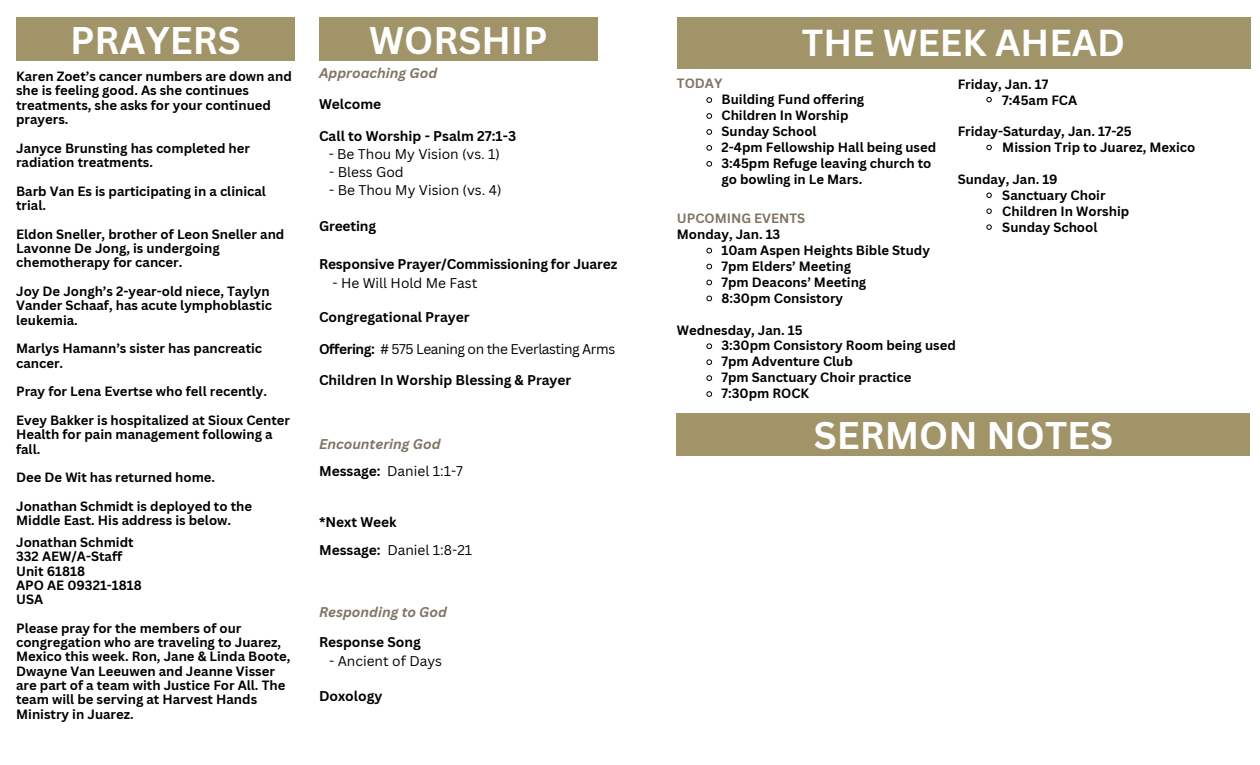
<style>
.page{position:relative;width:1260px;height:765px;background:#fff}
.page>*{position:absolute;margin:0;border:0;box-sizing:border-box;transform-origin:0 0}
.t1{font:700 37.5px "Canva Sans";color:#fff}
.t2{font:700 36.62px "Canva Sans";color:#fff}
.t3{font:700 13.75px "Canva Sans";color:#000}
.t4{font:13.75px "Canva Sans";color:#000}
.t5{font:italic 700 13.75px/30.1px "Canva Sans";color:#807465}
.t6{font:13.75px "Canva Sans";letter-spacing:-.03em;color:#000}
.t7{font:700 13.12px/14.4px "Canva Sans";color:#000}
.t8{font:700 13.12px/16px "Canva Sans";color:#807465}
.s1{font-weight:700}
.s2{color:#000}
.s3{font-style:normal;color:#000}
</style>
<div class="page">
<div style="left:677px;top:17px;width:573px;height:51px;background:#a09468"></div>
<div style="left:16px;top:17px;width:279px;height:44px;background:#a09468"></div>
<div style="left:319px;top:17px;width:279px;height:44px;background:#a09468"></div>
<svg style="left:706px;top:97px;width:7px;height:6px"></svg>
<svg style="left:706px;top:113px;width:7px;height:6px"></svg>
<svg style="left:706px;top:129px;width:7px;height:6px"></svg>
<svg style="left:706px;top:145px;width:7px;height:6px"></svg>
<svg style="left:706px;top:161px;width:7px;height:6px"></svg>
<div style="left:677px;top:413px;width:573px;height:43px;background:#a09468"></div>
<svg style="left:986px;top:96px;width:6px;height:7px"></svg>
<svg style="left:986px;top:144px;width:6px;height:7px"></svg>
<svg style="left:986px;top:192px;width:6px;height:6px"></svg>
<svg style="left:986px;top:208px;width:6px;height:6px"></svg>
<svg style="left:986px;top:224px;width:6px;height:6px"></svg>
<svg style="left:706px;top:247px;width:7px;height:7px"></svg>
<svg style="left:706px;top:263px;width:7px;height:7px"></svg>
<svg style="left:706px;top:279px;width:7px;height:7px"></svg>
<svg style="left:706px;top:295px;width:7px;height:7px"></svg>
<svg style="left:706px;top:343px;width:7px;height:7px"></svg>
<svg style="left:706px;top:359px;width:7px;height:6px"></svg>
<svg style="left:706px;top:375px;width:7px;height:6px"></svg>
<svg style="left:706px;top:391px;width:7px;height:6px"></svg>
<h3 class="t1" style="left:70px;top:14px;width:172px">PRAYERS</h3>
<h3 class="t1" style="left:369px;top:14px;width:180px">WORSHIP</h3>
<h1 class="t2" style="left:802px;top:17px;width:325px">THE WEEK AHEAD</h1>
<h3 class="t7" style="left:16px;top:69px;width:277px">Karen Zoet’s cancer numbers are down and she is feeling good. As she continues treatments, she asks for your continued prayers.</h3>
<h3 class="t7" style="left:16px;top:140px;width:236px">Janyce Brunsting has completed her radiation treatments.</h3>
<h3 class="t7" style="left:16px;top:183px;width:251px">Barb Van Es is participating in a clinical trial.</h3>
<h3 class="t7" style="left:16px;top:226px;width:270px">Eldon Sneller, brother of Leon Sneller and<br>Lavonne De Jong, is undergoing chemotherapy for cancer.</h3>
<h3 class="t7" style="left:16px;top:284px;width:258px">Joy De Jongh’s 2-year-old niece, Taylyn<br>Vander Schaaf, has acute lymphoblastic leukemia.</h3>
<h3 class="t7" style="left:16px;top:341px;width:248px">Marlys Hamann’s sister has pancreatic cancer.</h3>
<h3 class="t7" style="left:16px;top:384px;width:252px">Pray for Lena Evertse who fell recently.</h3>
<h3 class="t7" style="left:16px;top:413px;width:276px">Evey Bakker is hospitalized at Sioux Center<br>Health for pain management following a fall.</h3>
<h3 class="t7" style="left:16px;top:470px;width:201px">Dee De Wit has returned home.</h3>
<h3 class="t7" style="left:16px;top:499px;width:238px">Jonathan Schmidt is deployed to the<br>Middle East. His address is below.</h3>
<h1 class="t7" style="left:16px;top:535px;width:127px">Jonathan Schmidt<br>332 AEW/A-Staff<br>Unit 61818<br>APO AE 09321-1818<br>USA</h1>
<h3 class="t7" style="left:16px;top:621px;width:276px">Please pray for the members of our congregation who are traveling to Juarez, Mexico this week. Ron, Jane &amp; Linda Boote, Dwayne Van Leeuwen and Jeanne Visser are part of a team with Justice For All. The team will be serving at Harvest Hands Ministry in Juarez.</h3>
<p class="t5" style="left:319px;top:57px;width:120px">Approaching God</p>
<p class="t3" style="left:319px;top:94px;width:64px">Welcome</p>
<h3 class="t3" style="left:319px;top:126px;width:199px">Call to Worship - Psalm 27:1-3</h3>
<p class="t4" style="left:329px;top:144px;width:173px">- Be Thou My Vision (vs. 1)</p>
<h3 class="t4" style="left:329px;top:162px;width:76px">- Bless God</h3>
<h3 class="t4" style="left:329px;top:180px;width:174px">- Be Thou My Vision (vs. 4)</h3>
<h3 class="t3" style="left:319px;top:216px;width:59px">Greeting</h3>
<p class="t3" style="left:319px;top:255px;width:300px">Responsive Prayer/Commissioning for Juarez</p>
<h3 class="t4" style="left:333px;top:274px;width:146px">- He Will Hold Me Fast</h3>
<p class="t3" style="left:319px;top:307px;width:152px">Congregational Prayer</p>
<h3 class="t6" style="left:319px;top:339px;width:298px"><span class="s1">Offering:</span> # 575 Leaning on the Everlasting Arms</h3>
<p class="t3" style="left:319px;top:370px;width:254px">Children In Worship Blessing &amp; Prayer</p>
<p class="t7" style="left:958px;top:76px;width:92px">Friday, Jan. 17</p>
<h3 class="t7" style="left:1002px;top:92px;width:76px">7:45am FCA</h3>
<p class="t7" style="left:958px;top:124px;width:176px">Friday-Saturday, Jan. 17-25</p>
<h3 class="t7" style="left:1002px;top:140px;width:195px">Mission Trip to Juarez, Mexico</h3>
<p class="t7" style="left:958px;top:172px;width:102px">Sunday, Jan. 19</p>
<h3 class="t7" style="left:1002px;top:188px;width:105px">Sanctuary Choir</h3>
<p class="t7" style="left:1002px;top:204px;width:129px">Children In Worship</p>
<p class="t7" style="left:1002px;top:220px;width:97px">Sunday School</p>
<h3 class="t8" style="left:677px;top:75px;width:47px">TODAY</h3>
<p class="t7" style="left:722px;top:92px;width:144px">Building Fund offering</p>
<p class="t7" style="left:722px;top:108px;width:129px">Children In Worship</p>
<p class="t7" style="left:722px;top:124px;width:97px">Sunday School</p>
<p class="t7" style="left:722px;top:140px;width:216px">2-4pm Fellowship Hall being used</p>
<h3 class="t7" style="left:722px;top:155px;width:211px;line-height:16px">3:45pm Refuge leaving church to go bowling in Le Mars.</h3>
<p class="t8" style="left:677px;top:210px;width:130px">UPCOMING EVENTS<br><span class="s2">Monday, Jan. 13</span></p>
<h3 class="t7" style="left:722px;top:243px;width:210px">10am Aspen Heights Bible Study</h3>
<p class="t7" style="left:722px;top:258px;width:131px">7pm Elders’ Meeting</p>
<p class="t7" style="left:722px;top:274px;width:146px">7pm Deacons’ Meeting</p>
<p class="t7" style="left:722px;top:290px;width:123px">8:30pm Consistory</p>
<p class="t7" style="left:677px;top:322px;width:127px">Wednesday, Jan. 15</p>
<h3 class="t7" style="left:722px;top:338px;width:236px">3:30pm Consistory Room being used</h3>
<p class="t7" style="left:722px;top:354px;width:133px">7pm Adventure Club</p>
<p class="t7" style="left:722px;top:370px;width:191px">7pm Sanctuary Choir practice</p>
<p class="t7" style="left:722px;top:386px;width:89px">7:30pm ROCK</p>
<p class="t1" style="left:814px;top:409px;width:301px">SERMON NOTES</p>
<p class="t5" style="left:319px;top:428px;width:123px">Encountering God</p>
<p class="t4" style="left:319px;top:461px;width:146px"><span class="s1">Message:</span> Daniel 1:1-7</p>
<h3 class="t3" style="left:319px;top:513px;width:79px">*Next Week</h3>
<h1 class="t3" style="left:319px;top:540px;width:63px">Message:</h1>
<h2 class="t4" style="left:387px;top:540px;width:86px">Daniel 1:8-21</h2>
<h2 class="t5" style="left:319px;top:596px;width:129px">Responding to God<br><span class="s3">Response Song</span></h2>
<p class="t4" style="left:329px;top:651px;width:114px">- Ancient of Days</p>
<p class="t3" style="left:319px;top:686px;width:65px">Doxology</p>
</div>
